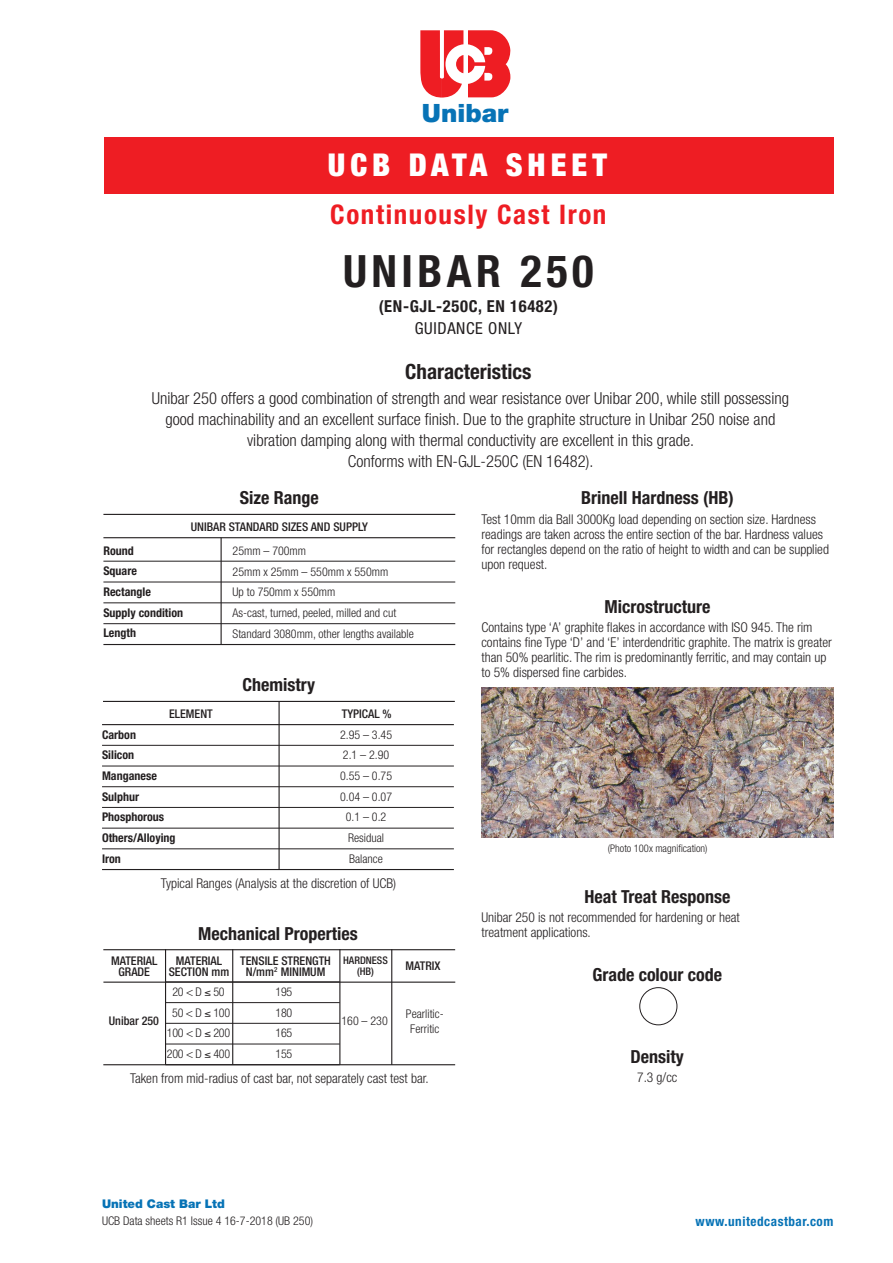
<style>
.page{position:relative;width:893px;height:1263px;background:#fff}
.page>*{position:absolute;margin:0;border:0;box-sizing:border-box;transform-origin:0 0}
.t1{font:700 condensed 44.55px "Helvetica Neue";letter-spacing:.1em;color:#231f20}
.t2{font:900 condensed 31.5px "Helvetica Neue";letter-spacing:.16em;color:#fff}
.t3{font:700 condensed 27px "Helvetica Neue";letter-spacing:.06em;color:#ee1d23}
.t4{font:900 25.2px "Helvetica Neue";color:#0773b6}
.t5{font:700 condensed 21px "Helvetica Neue";color:#231f20}
.t6{font:700 condensed 18px "Helvetica Neue";color:#231f20}
.t7{font:300 condensed 16.5px/21px "Helvetica Neue";color:#231f20;text-align:center}
.t8{font:700 condensed 16.5px "Helvetica Neue";letter-spacing:.04em;color:#231f20}
.t9{font:condensed 16.5px "Helvetica Neue";letter-spacing:.04em;color:#231f20}
.t10{font:300 condensed 13.5px/15px "Helvetica Neue";color:#231f20}
.t11{font:700 condensed 13.2px "Helvetica Neue";letter-spacing:.04em;color:#0773b6}
.t12{font:300 condensed 12px "Helvetica Neue";color:#231f20}
.t13{font:500 condensed 12px "Helvetica Neue";color:#231f20}
.t14{font:700 condensed 12px "Helvetica Neue";color:#231f20}
.t15{font:900 12px "Helvetica Neue";color:#0773b6}
.t16{font:300 condensed 10.5px "Helvetica Neue";color:#231f20}
.t17{font:500 condensed 10.5px "Helvetica Neue";color:#231f20}
</style>
<div class="page">
<div style="left:104px;top:137px;width:730px;height:56px;background:#ee1d23"></div>
<hr style="left:103px;top:514px;width:352px;height:1px;background:#231f20">
<hr style="left:103px;top:701px;width:352px;height:1px;background:#231f20">
<hr style="left:103px;top:537px;width:352px;height:1px;background:#231f20">
<hr style="left:102px;top:724px;width:352px;height:1px;background:#231f20">
<hr style="left:102px;top:745px;width:352px;height:1px;background:#231f20">
<hr style="left:102px;top:766px;width:352px;height:1px;background:#231f20">
<hr style="left:102px;top:786px;width:352px;height:1px;background:#231f20">
<hr style="left:102px;top:807px;width:352px;height:1px;background:#231f20">
<hr style="left:102px;top:828px;width:352px;height:1px;background:#231f20">
<hr style="left:102px;top:848px;width:352px;height:1px;background:#231f20">
<hr style="left:102px;top:869px;width:352px;height:1px;background:#231f20">
<hr style="left:103px;top:561px;width:352px;height:1px;background:#231f20">
<hr style="left:103px;top:582px;width:352px;height:1px;background:#231f20">
<hr style="left:103px;top:603px;width:352px;height:1px;background:#231f20">
<hr style="left:103px;top:623px;width:352px;height:1px;background:#231f20">
<hr style="left:103px;top:644px;width:352px;height:1px;background:#231f20">
<hr style="left:221px;top:538px;width:1px;height:106px;background:#231f20">
<hr style="left:279px;top:702px;width:1px;height:168px;background:#231f20">
<div style="left:640px;top:987px;width:37px;height:38px;border:1px solid #231f20;border-radius:50%"></div>
<img style="left:481px;top:687px;width:352px;height:150px">
<hr style="left:103px;top:949px;width:352px;height:1px;background:#231f20">
<hr style="left:103px;top:1064px;width:352px;height:1px;background:#231f20">
<hr style="left:103px;top:981px;width:352px;height:2px;background:#231f20">
<hr style="left:165px;top:949px;width:1px;height:116px;background:#231f20">
<hr style="left:232px;top:949px;width:1px;height:116px;background:#231f20">
<hr style="left:339px;top:949px;width:1px;height:116px;background:#231f20">
<hr style="left:391px;top:949px;width:1px;height:116px;background:#231f20">
<hr style="left:165px;top:1002px;width:175px;height:1px;background:#231f20">
<hr style="left:165px;top:1023px;width:175px;height:1px;background:#231f20">
<hr style="left:165px;top:1044px;width:175px;height:1px;background:#231f20">
<svg style="left:420px;top:30px;width:90px;height:68px"></svg>
<p class="t4" style="left:422px;top:98px;width:88px">Unibar</p>
<p class="t2" style="left:328px;top:146px;width:281px">UCB DATA SHEET</p>
<p class="t3" style="left:330px;top:198px;width:278px">Continuously Cast Iron</p>
<p class="t1" style="left:343px;top:244px;width:252px">UNIBAR 250</p>
<p class="t8" style="left:379px;top:296px;width:181px">(EN-GJL-250C, EN 16482)</p>
<p class="t9" style="left:415px;top:319px;width:109px">GUIDANCE ONLY</p>
<p class="t5" style="left:405px;top:358px;width:128px">Characteristics</p>
<p class="t7" style="left:152px;top:387px;width:639px">Unibar 250 offers a good combination of strength and wear resistance over Unibar 200, while still possessing</p>
<p class="t7" style="left:165px;top:408px;width:611px">good machinability and an excellent surface finish. Due to the graphite structure in Unibar 250 noise and vibration damping along with thermal conductivity are excellent in this grade.<br>Conforms with EN-GJL-250C (EN 16482).</p>
<p class="t6" style="left:240px;top:487px;width:80px">Size Range</p>
<p class="t14" style="left:103px;top:543px;width:32px">Round</p>
<p class="t14" style="left:103px;top:564px;width:35px">Square</p>
<p class="t14" style="left:103px;top:584px;width:49px">Rectangle</p>
<p class="t14" style="left:103px;top:605px;width:81px">Supply condition</p>
<p class="t14" style="left:103px;top:626px;width:34px">Length</p>
<p class="t13" style="left:191px;top:519px;width:179px">UNIBAR STANDARD SIZES AND SUPPLY</p>
<p class="t12" style="left:233px;top:544px;width:75px">25mm – 700mm</p>
<p class="t12" style="left:233px;top:564px;width:157px">25mm x 25mm – 550mm x 550mm</p>
<p class="t12" style="left:233px;top:585px;width:104px">Up to 750mm x 550mm</p>
<p class="t12" style="left:233px;top:606px;width:165px">As-cast, turned, peeled, milled and cut</p>
<p class="t12" style="left:233px;top:626px;width:183px">Standard 3080mm, other lengths available</p>
<p class="t6" style="left:243px;top:674px;width:74px">Chemistry</p>
<p class="t13" style="left:169px;top:706px;width:45px">ELEMENT</p>
<p class="t13" style="left:342px;top:706px;width:51px">TYPICAL %</p>
<p class="t14" style="left:102px;top:727px;width:35px">Carbon</p>
<p class="t12" style="left:340px;top:727px;width:54px">2.95 – 3.45</p>
<p class="t14" style="left:102px;top:748px;width:34px">Silicon</p>
<p class="t12" style="left:343px;top:748px;width:48px">2.1 – 2.90</p>
<p class="t14" style="left:102px;top:768px;width:56px">Manganese</p>
<p class="t12" style="left:340px;top:769px;width:54px">0.55 – 0.75</p>
<p class="t14" style="left:102px;top:789px;width:39px">Sulphur</p>
<p class="t12" style="left:340px;top:789px;width:54px">0.04 – 0.07</p>
<p class="t14" style="left:102px;top:810px;width:64px">Phosphorous</p>
<p class="t12" style="left:346px;top:810px;width:42px">0.1 – 0.2</p>
<p class="t14" style="left:102px;top:830px;width:75px">Others/Alloying</p>
<p class="t12" style="left:348px;top:831px;width:37px">Residual</p>
<p class="t14" style="left:102px;top:851px;width:20px">Iron</p>
<p class="t12" style="left:349px;top:852px;width:35px">Balance</p>
<p class="t10" style="left:161px;top:876px;width:237px">Typical Ranges (Analysis at the discretion of UCB)</p>
<p class="t13" style="left:111px;top:953px;width:48px">MATERIAL</p>
<p class="t13" style="left:119px;top:965px;width:33px">GRADE</p>
<p class="t6" style="left:198px;top:922px;width:161px">Mechanical Properties</p>
<p class="t13" style="left:176px;top:953px;width:48px">MATERIAL</p>
<p class="t13" style="left:169px;top:965px;width:62px">SECTION mm</p>
<p class="t13" style="left:240px;top:953px;width:92px">TENSILE STRENGTH</p>
<p class="t13" style="left:246px;top:965px;width:81px">N/mm<sup>2</sup> MINIMUM</p>
<p class="t17" style="left:343px;top:954px;width:46px">HARDNESS</p>
<p class="t17" style="left:357px;top:965px;width:18px">(HB)</p>
<p class="t12" style="left:172px;top:985px;width:54px">20 &lt; D ≤ 50</p>
<p class="t12" style="left:276px;top:985px;width:18px">195</p>
<p class="t12" style="left:172px;top:1005px;width:59px">50 &lt; D ≤ 100</p>
<p class="t12" style="left:276px;top:1005px;width:18px">180</p>
<p class="t12" style="left:167px;top:1026px;width:65px">100 &lt; D ≤ 200</p>
<p class="t12" style="left:276px;top:1026px;width:18px">165</p>
<p class="t12" style="left:167px;top:1047px;width:65px">200 &lt; D ≤ 400</p>
<p class="t12" style="left:276px;top:1047px;width:18px">155</p>
<p class="t13" style="left:109px;top:1013px;width:52px">Unibar 250</p>
<p class="t12" style="left:341px;top:1014px;width:48px">160 – 230</p>
<p class="t13" style="left:406px;top:958px;width:36px">MATRIX</p>
<p class="t12" style="left:406px;top:1007px;width:39px">Pearlitic-</p>
<p class="t12" style="left:410px;top:1022px;width:31px">Ferritic</p>
<p class="t10" style="left:130px;top:1071px;width:300px">Taken from mid-radius of cast bar, not separately cast test bar.</p>
<p class="t6" style="left:581px;top:487px;width:154px">Brinell Hardness (HB)</p>
<p class="t10" style="left:481px;top:511px;width:349px">Test 10mm dia Ball 3000Kg load depending on section size. Hardness readings are taken across the entire section of the bar. Hardness values for rectangles depend on the ratio of height to width and can be supplied upon request.</p>
<p class="t6" style="left:604px;top:596px;width:107px">Microstructure</p>
<p class="t10" style="left:481px;top:620px;width:352px">Contains type ‘A’ graphite flakes in accordance with ISO 945. The rim contains fine Type ‘D’ and ‘E’ interdendritic graphite. The matrix is greater than 50% pearlitic. The rim is predominantly ferritic, and may contain up to 5% dispersed fine carbides.</p>
<p class="t16" style="left:608px;top:842px;width:101px">(Photo 100x magnification)</p>
<p class="t6" style="left:584px;top:885px;width:147px">Heat Treat Response</p>
<p class="t10" style="left:481px;top:910px;width:260px">Unibar 250 is not recommended for hardening or heat treatment applications.</p>
<p class="t6" style="left:592px;top:964px;width:131px">Grade colour code</p>
<p class="t6" style="left:631px;top:1046px;width:55px">Density</p>
<p class="t10" style="left:637px;top:1070px;width:42px">7.3 g/cc</p>
<p class="t15" style="left:102px;top:1197px;width:124px">United Cast Bar Ltd</p>
<p class="t12" style="left:102px;top:1213px;width:213px">UCB Data sheets R1 Issue 4 16-7-2018 (UB 250)</p>
<p class="t11" style="left:696px;top:1214px;width:139px">www.unitedcastbar.com</p>
</div>
